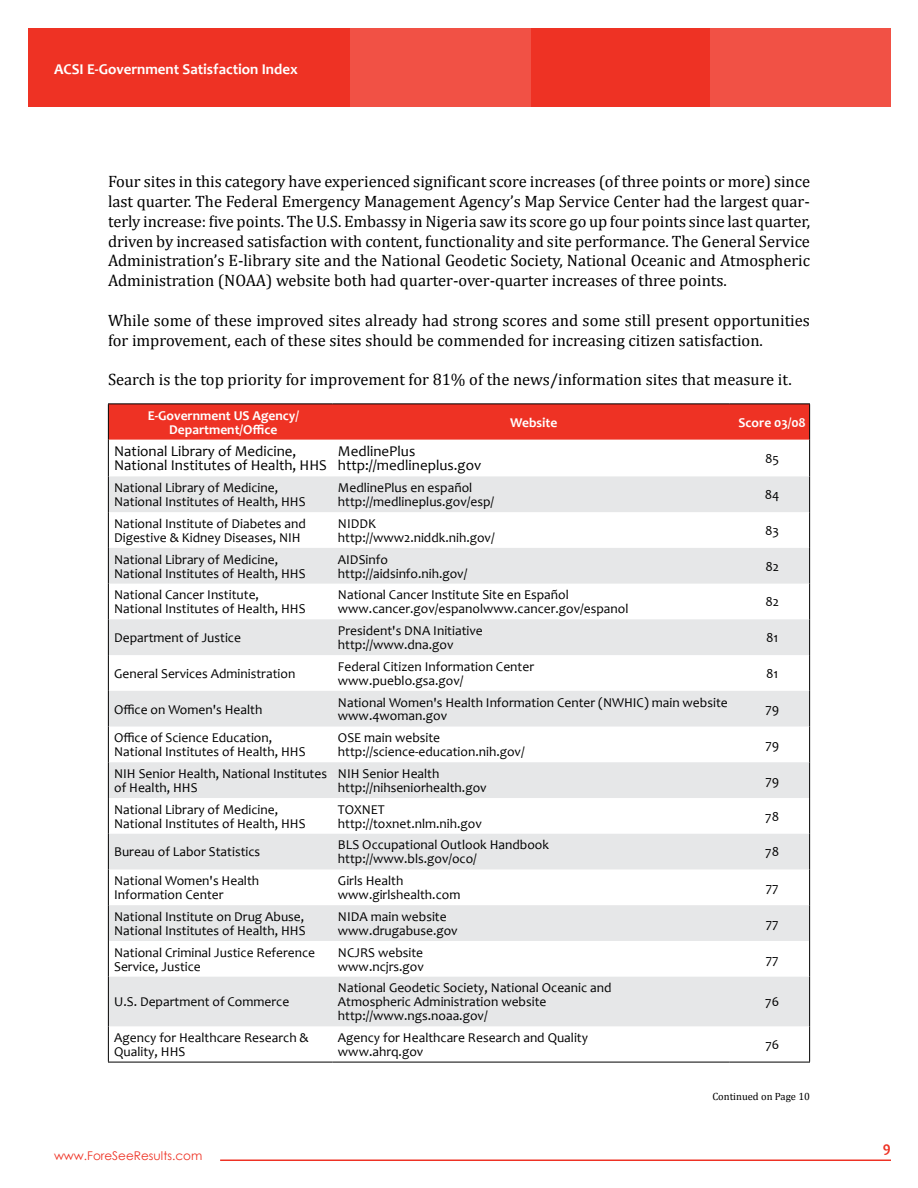
<style>
.page{position:relative;width:918px;height:1188px;background:#fff}
.page>*{position:absolute;margin:0;border:0;box-sizing:border-box;transform-origin:0 0}
.t1{font:16.5px/19.8px "Cambria";color:#000;text-align:justify}
.t2{font:15px/14px "Candara";color:#000}
.t3{font:700 15px "Candara";color:#fff}
.t4{font:700 15px "Candara";color:#ee3224}
.t5{font:13.5px/14px "Candara";color:#000}
.t6{font:700 13.5px/14px "Candara";color:#fff;text-align:center}
.t7{font:12px "Century Gothic";color:#ee3224}
.t8{font:10.5px "Cambria";color:#000}
</style>
<div class="page">
<div style="left:28px;top:28px;width:863px;height:79px;background:#ee3224"></div>
<div style="left:711px;top:28px;width:180px;height:79px;background:#f15145"></div>
<div style="left:351px;top:28px;width:180px;height:79px;background:#f15145"></div>
<hr style="left:220px;top:1160px;width:671px;height:1px;background:#ee3224">
<div style="left:109px;top:405px;width:700px;height:35px;background:#ee3224"></div>
<svg style="left:109px;top:476px;width:700px;height:550px;fill:#e6e7e8"></svg>
<hr style="left:108px;top:404px;width:225px;height:1px;background:#000">
<hr style="left:108px;top:404px;width:1px;height:36px;background:#000">
<hr style="left:333px;top:404px;width:397px;height:1px;background:#000">
<hr style="left:730px;top:404px;width:80px;height:1px;background:#000">
<hr style="left:809px;top:404px;width:1px;height:36px;background:#000">
<hr style="left:108px;top:440px;width:1px;height:36px;background:#000">
<hr style="left:809px;top:440px;width:1px;height:36px;background:#000">
<hr style="left:108px;top:476px;width:1px;height:36px;background:#000">
<hr style="left:809px;top:476px;width:1px;height:36px;background:#000">
<hr style="left:108px;top:512px;width:1px;height:36px;background:#000">
<hr style="left:809px;top:512px;width:1px;height:36px;background:#000">
<hr style="left:108px;top:548px;width:1px;height:36px;background:#000">
<hr style="left:809px;top:548px;width:1px;height:36px;background:#000">
<hr style="left:108px;top:584px;width:1px;height:35px;background:#000">
<hr style="left:809px;top:584px;width:1px;height:35px;background:#000">
<hr style="left:108px;top:619px;width:1px;height:36px;background:#000">
<hr style="left:809px;top:619px;width:1px;height:36px;background:#000">
<hr style="left:108px;top:655px;width:1px;height:36px;background:#000">
<hr style="left:809px;top:655px;width:1px;height:36px;background:#000">
<hr style="left:108px;top:691px;width:1px;height:36px;background:#000">
<hr style="left:809px;top:691px;width:1px;height:36px;background:#000">
<hr style="left:108px;top:727px;width:1px;height:35px;background:#000">
<hr style="left:809px;top:727px;width:1px;height:35px;background:#000">
<hr style="left:108px;top:762px;width:1px;height:36px;background:#000">
<hr style="left:809px;top:762px;width:1px;height:36px;background:#000">
<hr style="left:108px;top:798px;width:1px;height:36px;background:#000">
<hr style="left:809px;top:798px;width:1px;height:36px;background:#000">
<hr style="left:108px;top:834px;width:1px;height:35px;background:#000">
<hr style="left:809px;top:834px;width:1px;height:35px;background:#000">
<hr style="left:108px;top:869px;width:1px;height:36px;background:#000">
<hr style="left:809px;top:869px;width:1px;height:36px;background:#000">
<hr style="left:108px;top:905px;width:1px;height:36px;background:#000">
<hr style="left:809px;top:905px;width:1px;height:36px;background:#000">
<hr style="left:108px;top:941px;width:1px;height:36px;background:#000">
<hr style="left:809px;top:941px;width:1px;height:36px;background:#000">
<hr style="left:108px;top:977px;width:1px;height:49px;background:#000">
<hr style="left:809px;top:977px;width:1px;height:49px;background:#000">
<hr style="left:108px;top:1026px;width:1px;height:36px;background:#000">
<hr style="left:809px;top:1026px;width:1px;height:36px;background:#000">
<hr style="left:108px;top:1062px;width:225px;height:1px;background:#000">
<hr style="left:333px;top:1062px;width:397px;height:1px;background:#000">
<hr style="left:730px;top:1062px;width:80px;height:1px;background:#000">
<p class="t3" style="left:54px;top:60px;width:245px">ACSI E-Government Satisfaction Index</p>
<p class="t1" style="left:108px;top:172px;width:704px">Four sites in this category have experienced significant score increases (of three points or more) since last quarter. The Federal Emergency Management Agency’s Map Service Center had the largest quar&shy;terly increase: five points. The U.S. Embassy in Nigeria saw its score go up four points since last quarter, driven by increased satisfaction with content, functionality and site performance. The General Service Administration’s E-library site and the National Geodetic Society, National Oceanic and Atmospheric Administration (NOAA) website both had quarter-over-quarter increases of three points.</p>
<p class="t1" style="left:108px;top:310px;width:703px">While some of these improved sites already had strong scores and some still present opportunities for improvement, each of these sites should be commended for increasing citizen satisfaction.</p>
<p class="t1" style="left:108px;top:370px;width:685px">Search is the top priority for improvement for 81% of the news/information sites that measure it.</p>
<p class="t6" style="left:148px;top:408px;width:153px">E-Government US Agency/<br>Department/Office</p>
<p class="t6" style="left:510px;top:415px;width:49px">Website</p>
<p class="t6" style="left:739px;top:415px;width:69px">Score 03/08</p>
<p class="t2" style="left:114px;top:445px;width:214px">National Library of Medicine,<br>National Institutes of Health, HHS</p>
<p class="t2" style="left:338px;top:445px;width:145px">MedlinePlus http://medlineplus.gov</p>
<p class="t5" style="left:765px;top:452px;width:16px">85</p>
<p class="t5" style="left:114px;top:481px;width:193px">National Library of Medicine,<br>National Institutes of Health, HHS</p>
<p class="t5" style="left:338px;top:481px;width:158px">MedlinePlus en español http://medlineplus.gov/esp/</p>
<p class="t5" style="left:765px;top:488px;width:16px">84</p>
<p class="t5" style="left:114px;top:517px;width:193px">National Institute of Diabetes and<br>Digestive &amp; Kidney Diseases, NIH</p>
<p class="t5" style="left:338px;top:517px;width:158px">NIDDK http://www2.niddk.nih.gov/</p>
<p class="t5" style="left:765px;top:524px;width:15px">83</p>
<p class="t5" style="left:114px;top:552px;width:193px">National Library of Medicine,<br>National Institutes of Health, HHS</p>
<p class="t5" style="left:338px;top:552px;width:131px">AIDSinfo http://aidsinfo.nih.gov/</p>
<p class="t5" style="left:765px;top:559px;width:15px">82</p>
<p class="t5" style="left:114px;top:588px;width:193px">National Cancer Institute,<br>National Institutes of Health, HHS</p>
<p class="t5" style="left:338px;top:588px;width:292px">National Cancer Institute Site en Español www.cancer.gov/espanolwww.cancer.gov/espanol</p>
<p class="t5" style="left:765px;top:595px;width:15px">82</p>
<p class="t5" style="left:114px;top:631px;width:128px">Department of Justice</p>
<p class="t5" style="left:338px;top:624px;width:146px">President's DNA Initiative http://www.dna.gov</p>
<p class="t5" style="left:766px;top:631px;width:14px">81</p>
<p class="t5" style="left:114px;top:666px;width:183px">General Services Administration</p>
<p class="t5" style="left:338px;top:659px;width:198px">Federal Citizen Information Center www.pueblo.gsa.gov/</p>
<p class="t5" style="left:766px;top:666px;width:14px">81</p>
<p class="t5" style="left:114px;top:702px;width:150px">Office on Women's Health</p>
<p class="t5" style="left:338px;top:695px;width:391px">National Women's Health Information Center (NWHIC) main website www.4woman.gov</p>
<p class="t5" style="left:765px;top:702px;width:15px">79</p>
<p class="t5" style="left:114px;top:731px;width:193px">Office of Science Education,<br>National Institutes of Health, HHS</p>
<p class="t5" style="left:338px;top:731px;width:188px">OSE main website http://science-education.nih.gov/</p>
<p class="t5" style="left:765px;top:738px;width:15px">79</p>
<p class="t5" style="left:114px;top:767px;width:214px">NIH Senior Health, National Institutes of Health, HHS</p>
<p class="t5" style="left:338px;top:767px;width:150px">NIH Senior Health http://nihseniorhealth.gov</p>
<p class="t5" style="left:765px;top:774px;width:15px">79</p>
<p class="t5" style="left:114px;top:802px;width:193px">National Library of Medicine,<br>National Institutes of Health, HHS</p>
<p class="t5" style="left:338px;top:802px;width:145px">TOXNET http://toxnet.nlm.nih.gov</p>
<p class="t5" style="left:765px;top:809px;width:15px">78</p>
<p class="t5" style="left:114px;top:845px;width:148px">Bureau of Labor Statistics</p>
<p class="t5" style="left:338px;top:838px;width:213px">BLS Occupational Outlook Handbook http://www.bls.gov/oco/</p>
<p class="t5" style="left:765px;top:845px;width:15px">78</p>
<p class="t5" style="left:114px;top:874px;width:147px">National Women's Health<br>Information Center</p>
<p class="t5" style="left:338px;top:874px;width:124px">Girls Health www.girlshealth.com</p>
<p class="t5" style="left:766px;top:881px;width:14px">77</p>
<p class="t5" style="left:114px;top:910px;width:193px">National Institute on Drug Abuse,<br>National Institutes of Health, HHS</p>
<p class="t5" style="left:338px;top:910px;width:121px">NIDA main website www.drugabuse.gov</p>
<p class="t5" style="left:766px;top:916px;width:14px">77</p>
<p class="t5" style="left:114px;top:945px;width:203px">National Criminal Justice Reference<br>Service, Justice</p>
<p class="t5" style="left:338px;top:945px;width:87px">NCJRS website www.ncjrs.gov</p>
<p class="t5" style="left:766px;top:952px;width:14px">77</p>
<p class="t5" style="left:114px;top:995px;width:177px">U.S. Department of Commerce</p>
<p class="t5" style="left:338px;top:981px;width:275px">National Geodetic Society, National Oceanic and<br>Atmospheric Administration website http://www.ngs.noaa.gov/</p>
<p class="t5" style="left:765px;top:995px;width:15px">76</p>
<p class="t5" style="left:114px;top:1031px;width:196px">Agency for Healthcare Research &amp;<br>Quality, HHS</p>
<p class="t5" style="left:338px;top:1031px;width:252px">Agency for Healthcare Research and Quality www.ahrq.gov</p>
<p class="t5" style="left:765px;top:1038px;width:15px">76</p>
<p class="t8" style="left:712px;top:1090px;width:99px">Continued on Page 10</p>
<p class="t7" style="left:54px;top:1148px;width:150px">www.ForeSeeResults.com</p>
<p class="t4" style="left:883px;top:1138px;width:9px">9</p>
</div>
